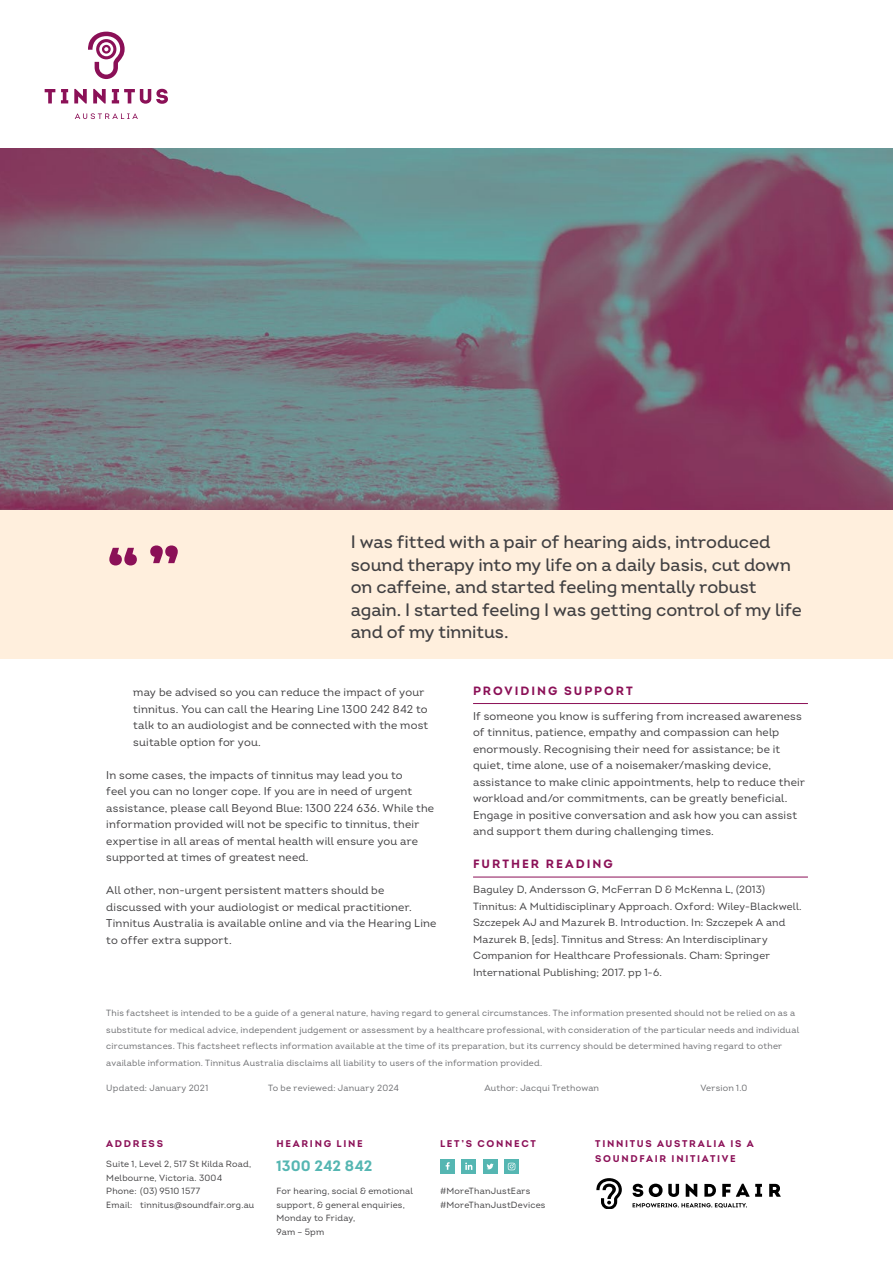
<style>
.page{position:relative;width:893px;height:1263px;background:#fff}
.page>*{position:absolute;margin:0;border:0;box-sizing:border-box;transform-origin:0 0}
.Soundfair_-_Heading{font:60.75px "Intro Black Alt";color:#8b1057}
.Soundfair_-_Intro_1{font:500 18px/22.5px "Intro";letter-spacing:-.005em;color:#414042}
.Soundfair_-_Phone{font:700 15px "Intro";color:#55b6b2}
.Soundfair_-_Heading-2{font:700 12px "Intro";letter-spacing:.165em;color:#8b1057}
.Soundfair_-_Text_1{font:11.25px/16.5px "Intro";letter-spacing:.015em;color:#414042}
.Soundfair_-_Text_1-2{font:10.5px/16.5px "Intro";letter-spacing:.02em;color:#414042}
.Soundfair_-_Heading-3{font:700 9.75px/15px "Intro";letter-spacing:.175em;color:#8b1057}
.Soundfair_-_Text_1-3{font:9px/16.5px "Intro";letter-spacing:.025em;color:#6d6e71}
.Soundfair_-_Address{font:9px/13.5px "Intro";letter-spacing:.02em;color:#414042}
</style>
<div class="page">
<img style="left:0;top:149px;width:893px;height:361px">
<svg style="left:596px;top:1178px;width:26px;height:31px"></svg>
<svg style="left:755px;top:1184px;width:7px;height:13px"></svg>
<svg style="left:769px;top:1184px;width:12px;height:13px"></svg>
<svg style="left:632px;top:1183px;width:117px;height:25px"></svg>
<div style="left:461px;top:1159px;width:15px;height:15px;background:#55b6b2"></div>
<svg style="left:465px;top:1162px;width:7px;height:8px"></svg>
<div style="left:440px;top:1159px;width:15px;height:15px;background:#55b6b2"></div>
<svg style="left:446px;top:1162px;width:4px;height:8px"></svg>
<div style="left:483px;top:1159px;width:14px;height:15px;background:#55b6b2"></div>
<svg style="left:486px;top:1163px;width:8px;height:6px"></svg>
<svg style="left:504px;top:1159px;width:15px;height:15px"></svg>
<svg style="left:508px;top:1163px;width:7px;height:7px"></svg>
<hr style="left:473px;top:703px;width:335px;height:1px;background:#8b1057">
<hr style="left:473px;top:877px;width:335px;height:1px;background:#8b1057">
<div style="left:0;top:510px;width:893px;height:149px;background:#ffefdd"></div>
<svg style="left:75px;top:113px;width:63px;height:6px"></svg>
<svg style="left:88px;top:31px;width:37px;height:48px"></svg>
<svg style="left:45px;top:89px;width:10px;height:14px"></svg>
<svg style="left:61px;top:89px;width:7px;height:14px"></svg>
<svg style="left:74px;top:89px;width:13px;height:14px"></svg>
<svg style="left:93px;top:89px;width:13px;height:14px"></svg>
<svg style="left:112px;top:88px;width:56px;height:16px"></svg>
<p class="Soundfair_-_Heading" style="left:107px;top:531px;width:34px">“</p>
<p class="Soundfair_-_Heading" style="left:180px;top:580px;width:34px;rotate:-180deg">“</p>
<p class="Soundfair_-_Intro_1" style="left:351px;top:530px;width:452px">I was fitted with a pair of hearing aids, introduced sound therapy into my life on a daily basis, cut down on caffeine, and started feeling mentally robust again. I started feeling I was getting control of my life and of my tinnitus.</p>
<p class="Soundfair_-_Text_1" style="left:133px;top:684px;width:297px">may be advised so you can reduce the impact of your tinnitus. You can call the Hearing Line 1300 242 842 to talk to an audiologist and be connected with the most suitable option for you.</p>
<p class="Soundfair_-_Text_1" style="left:106px;top:766px;width:329px">In some cases, the impacts of tinnitus may lead you to<br>feel you can no longer cope. If you are in need of urgent assistance, please call Beyond Blue: 1300 224 636. While the information provided will not be specific to tinnitus, their expertise in all areas of mental health will ensure you are supported at times of greatest need.</p>
<p class="Soundfair_-_Text_1" style="left:106px;top:882px;width:332px">All other, non-urgent persistent matters should be discussed with your audiologist or medical practitioner.<br>Tinnitus Australia is available online and via the Hearing Line to offer extra support.</p>
<p class="Soundfair_-_Heading-2" style="left:473px;top:683px;width:161px">PROVIDING SUPPORT</p>
<p class="Soundfair_-_Text_1" style="left:473px;top:708px;width:333px">If someone you know is suffering from increased awareness of tinnitus, patience, empathy and compassion can help enormously. Recognising their need for assistance; be it quiet, time alone, use of a noisemaker/masking device, assistance to make clinic appointments, help to reduce their workload and/or commitments, can be greatly beneficial.<br>Engage in positive conversation and ask how you can assist and support them during challenging times.</p>
<p class="Soundfair_-_Heading-2" style="left:473px;top:857px;width:141px">FURTHER READING</p>
<p class="Soundfair_-_Text_1-2" style="left:473px;top:881px;width:330px">Baguley D, Andersson G, McFerran D &amp; McKenna L, (2013)<br>Tinnitus: A Multidisciplinary Approach. Oxford: Wiley-Blackwell.</p>
<p class="Soundfair_-_Text_1-2" style="left:473px;top:914px;width:314px">Szczepek AJ and Mazurek B. Introduction. In: Szczepek A and Mazurek B, [eds]. Tinnitus and Stress: An Interdisciplinary Companion for Healthcare Professionals. Cham: Springer International Publishing; 2017. pp 1-6.</p>
<p class="Soundfair_-_Text_1-3" style="left:106px;top:1005px;width:694px">This factsheet is intended to be a guide of a general nature, having regard to general circumstances. The information presented should not be relied on as a substitute for medical advice, independent judgement or assessment by a healthcare professional, with consideration of the particular needs and individual circumstances. This factsheet reflects information available at the time of its preparation, but its currency should be determined having regard to other available information. Tinnitus Australia disclaims all liability to users of the information provided.</p>
<p class="Soundfair_-_Text_1-3" style="left:106px;top:1079px;width:103px">Updated: January 2021</p>
<p class="Soundfair_-_Text_1-3" style="left:268px;top:1079px;width:132px">To be reviewed: January 2024</p>
<p class="Soundfair_-_Text_1-3" style="left:484px;top:1079px;width:116px">Author: Jacqui Trethowan</p>
<p class="Soundfair_-_Text_1-3" style="left:700px;top:1079px;width:49px">Version 1.0</p>
<p class="Soundfair_-_Heading-3" style="left:106px;top:1136px;width:58px">ADDRESS</p>
<p class="Soundfair_-_Heading-3" style="left:440px;top:1136px;width:97px">LET’S CONNECT</p>
<p class="Soundfair_-_Heading-3" style="left:276px;top:1136px;width:88px">HEARING LINE</p>
<p class="Soundfair_-_Phone" style="left:276px;top:1157px;width:97px">1300 242 842</p>
<p class="Soundfair_-_Address" style="left:276px;top:1184px;width:138px">For hearing, social &amp; emotional support, &amp; general enquiries,</p>
<p class="Soundfair_-_Address" style="left:276px;top:1211px;width:80px">Monday to Friday,</p>
<p class="Soundfair_-_Address" style="left:276px;top:1224px;width:49px">9am – 5pm</p>
<p class="Soundfair_-_Address" style="left:106px;top:1157px;width:146px">Suite 1, Level 2, 517 St Kilda Road,</p>
<p class="Soundfair_-_Address" style="left:106px;top:1171px;width:117px">Melbourne, Victoria. 3004</p>
<p class="Soundfair_-_Address" style="left:106px;top:1184px;width:96px">Phone: (03) 9510 1577</p>
<p class="Soundfair_-_Address" style="left:106px;top:1198px;width:149px">Email: tinnitus@soundfair.org.au</p>
<p class="Soundfair_-_Address" style="left:440px;top:1184px;width:92px">#MoreThanJustEars</p>
<p class="Soundfair_-_Address" style="left:440px;top:1198px;width:107px">#MoreThanJustDevices</p>
<p class="Soundfair_-_Heading-3" style="left:595px;top:1136px;width:160px">TINNITUS AUSTRALIA IS A<br>SOUNDFAIR INITIATIVE</p>
</div>
